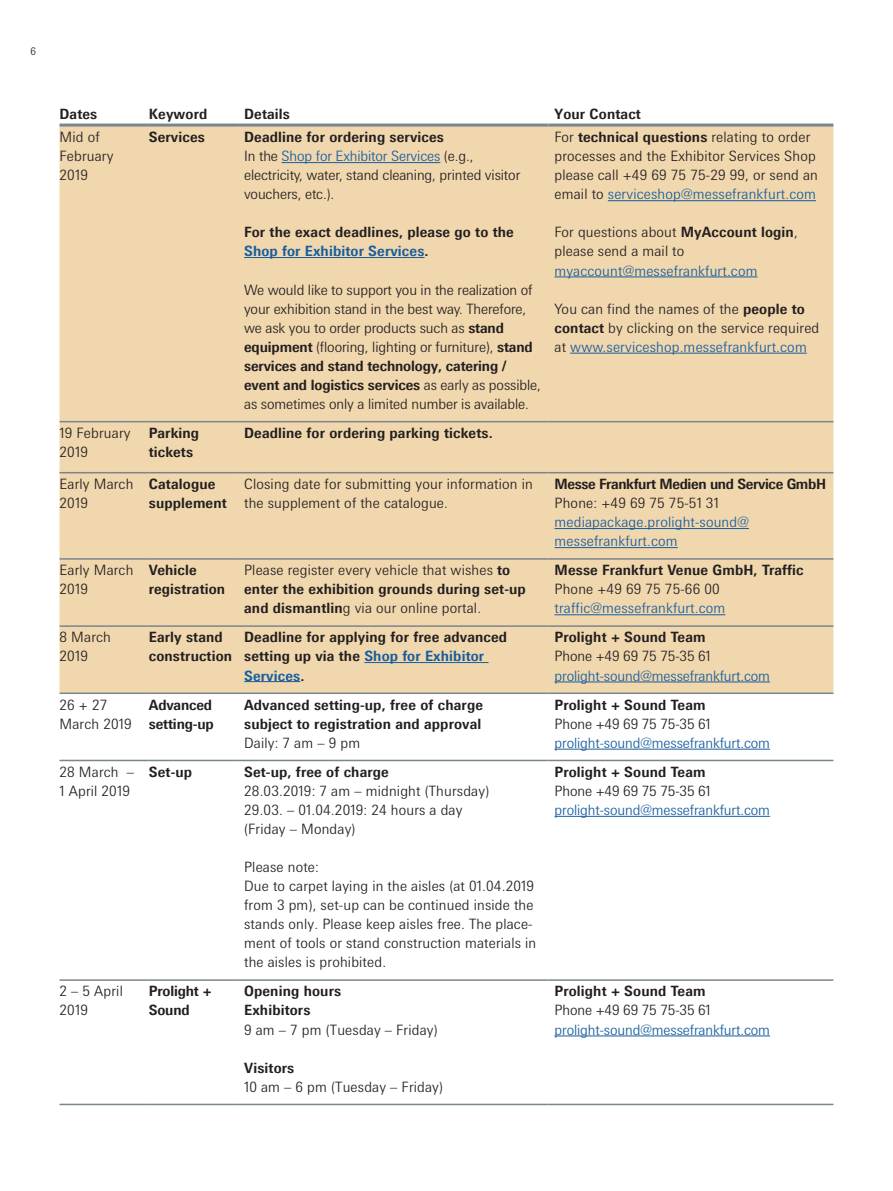
<style>
.page{position:relative;width:893px;height:1191px;background:#fff}
.page>*{position:absolute;margin:0;border:0;box-sizing:border-box;transform-origin:0 0}
.t1{font:300 14.25px/19px "Messe Univers";letter-spacing:.01em;color:#231f20}
.t2{font:700 14.25px/19px "Messe Univers";letter-spacing:.01em;color:#231f20}
.t3{font:300 14.25px/19px "Messe Univers";letter-spacing:-.01em;color:#231f20}
.t4{font:300 14.25px "Messe Univers";letter-spacing:-.01em;color:#175d9e}
.t5{font:300 14.25px/19px "Messe Univers";letter-spacing:.01em;color:#175d9e}
.t6{font:700 14.25px "Messe Univers";letter-spacing:-.025em;color:#231f20}
.t7{font:700 14.25px/19px "Messe Univers";letter-spacing:-.01em;color:#231f20}
.t8{font:300 10.5px "Messe Univers";color:#231f20}
.s1{font-weight:700}
.s2{color:#175d9e}
</style>
<div class="page">
<div style="left:60px;top:127px;width:773px;height:565px;background:#f0d7ae"></div>
<hr style="left:60px;top:421px;width:89px;height:1px;background:#7a868d">
<hr style="left:149px;top:421px;width:89px;height:1px;background:#7a868d">
<hr style="left:238px;top:421px;width:311px;height:1px;background:#7a868d">
<hr style="left:549px;top:421px;width:284px;height:1px;background:#7a868d">
<hr style="left:60px;top:472px;width:89px;height:1px;background:#7a868d">
<hr style="left:149px;top:472px;width:89px;height:1px;background:#7a868d">
<hr style="left:238px;top:472px;width:311px;height:1px;background:#7a868d">
<hr style="left:549px;top:472px;width:284px;height:1px;background:#7a868d">
<hr style="left:60px;top:558px;width:89px;height:1px;background:#7a868d">
<hr style="left:149px;top:558px;width:89px;height:1px;background:#7a868d">
<hr style="left:238px;top:558px;width:311px;height:1px;background:#7a868d">
<hr style="left:549px;top:558px;width:284px;height:1px;background:#7a868d">
<hr style="left:60px;top:625px;width:89px;height:2px;background:#7a868d">
<hr style="left:149px;top:625px;width:89px;height:2px;background:#7a868d">
<hr style="left:238px;top:625px;width:311px;height:2px;background:#7a868d">
<hr style="left:549px;top:625px;width:284px;height:2px;background:#7a868d">
<hr style="left:60px;top:692px;width:89px;height:2px;background:#7a868d">
<hr style="left:149px;top:692px;width:89px;height:2px;background:#7a868d">
<hr style="left:238px;top:692px;width:311px;height:2px;background:#7a868d">
<hr style="left:549px;top:692px;width:284px;height:2px;background:#7a868d">
<hr style="left:60px;top:759px;width:89px;height:2px;background:#7a868d">
<hr style="left:149px;top:759px;width:89px;height:2px;background:#7a868d">
<hr style="left:238px;top:759px;width:311px;height:2px;background:#7a868d">
<hr style="left:549px;top:759px;width:284px;height:2px;background:#7a868d">
<hr style="left:60px;top:979px;width:89px;height:1px;background:#7a868d">
<hr style="left:149px;top:979px;width:89px;height:1px;background:#7a868d">
<hr style="left:238px;top:979px;width:311px;height:1px;background:#7a868d">
<hr style="left:549px;top:979px;width:284px;height:1px;background:#7a868d">
<hr style="left:60px;top:1103px;width:89px;height:2px;background:#7a868d">
<hr style="left:149px;top:1103px;width:89px;height:2px;background:#7a868d">
<hr style="left:238px;top:1103px;width:311px;height:2px;background:#7a868d">
<hr style="left:549px;top:1103px;width:284px;height:2px;background:#7a868d">
<hr style="left:60px;top:124px;width:89px;height:3px;background:#7a868d">
<hr style="left:149px;top:124px;width:89px;height:3px;background:#7a868d">
<hr style="left:238px;top:124px;width:311px;height:3px;background:#7a868d">
<hr style="left:549px;top:124px;width:284px;height:3px;background:#7a868d">
<hr style="left:282px;top:162px;width:158px;height:1px;background:#175d9e">
<hr style="left:244px;top:257px;width:181px;height:1px;background:#175d9e">
<hr style="left:608px;top:200px;width:208px;height:1px;background:#175d9e">
<hr style="left:555px;top:276px;width:203px;height:1px;background:#175d9e">
<hr style="left:570px;top:353px;width:237px;height:1px;background:#175d9e">
<hr style="left:555px;top:528px;width:194px;height:1px;background:#175d9e">
<hr style="left:555px;top:547px;width:123px;height:1px;background:#175d9e">
<hr style="left:555px;top:614px;width:170px;height:1px;background:#175d9e">
<hr style="left:364px;top:662px;width:125px;height:1px;background:#175d9e">
<hr style="left:244px;top:681px;width:56px;height:1px;background:#175d9e">
<hr style="left:555px;top:681px;width:215px;height:1px;background:#175d9e">
<hr style="left:555px;top:749px;width:215px;height:1px;background:#175d9e">
<hr style="left:555px;top:816px;width:215px;height:1px;background:#175d9e">
<hr style="left:555px;top:1035px;width:215px;height:1px;background:#175d9e">
<p class="t8" style="left:31px;top:45px;width:7px">6</p>
<p class="t2" style="left:60px;top:104px;width:39px">Dates</p>
<p class="t2" style="left:149px;top:104px;width:60px">Keyword</p>
<p class="t2" style="left:244px;top:104px;width:47px">Details</p>
<p class="t2" style="left:555px;top:104px;width:88px">Your Contact</p>
<p class="t1" style="left:60px;top:127px;width:55px">Mid of<br>February<br>2019</p>
<p class="t2" style="left:149px;top:127px;width:58px">Services</p>
<p class="t3" style="left:244px;top:127px;width:278px"><span class="s1">Deadline for ordering services<br></span>In the <span class="s2">Shop for Exhibitor Services</span> (e.g., electricity, water, stand cleaning, printed visitor vouchers, etc.).</p>
<p class="t2" style="left:244px;top:223px;width:271px">For the exact deadlines, please go to the<br><span class="s2">Shop for Exhibitor Services</span>.</p>
<p class="t3" style="left:244px;top:280px;width:298px">We would like to support you in the realization of your exhibition stand in the best way. Therefore, we ask you to order products such as <span class="s1">stand equipment</span> (flooring, lighting or furniture), <span class="s1">stand services and stand technology, catering / event and logistics services</span> as early as possible, as sometimes only a limited number is available.</p>
<p class="t1" style="left:555px;top:127px;width:265px">For <span class="s1">technical questions</span> relating to order processes and the Exhibitor Services Shop please call +49 69 75 75-29 99, or send an email to <span class="s2">serviceshop@messefrankfurt.com</span></p>
<p class="t1" style="left:555px;top:223px;width:245px">For questions about <span class="s1">MyAccount login</span>, please send a mail to</p>
<p class="t5" style="left:555px;top:261px;width:205px">myaccount@messefrankfurt.com</p>
<p class="t1" style="left:555px;top:299px;width:266px">You can find the names of the <span class="s1">people to contact</span> by clicking on the service required at <span class="s2">www.serviceshop.messefrankfurt.com</span></p>
<p class="t1" style="left:60px;top:423px;width:73px">19 February<br>2019</p>
<p class="t2" style="left:149px;top:423px;width:52px">Parking tickets</p>
<p class="t2" style="left:244px;top:423px;width:250px">Deadline for ordering parking tickets.</p>
<p class="t1" style="left:60px;top:474px;width:75px">Early March<br>2019</p>
<p class="t2" style="left:149px;top:474px;width:80px">Catalogue supplement</p>
<p class="t1" style="left:244px;top:474px;width:290px">Closing date for submitting your information in the supplement of the catalogue.</p>
<p class="t6" style="left:555px;top:475px;width:273px">Messe Frankfurt Medien und Service GmbH</p>
<p class="t1" style="left:555px;top:493px;width:166px">Phone: +49 69 75 75-51 31</p>
<p class="t5" style="left:555px;top:512px;width:196px">mediapackage.prolight-sound@ messefrankfurt.com</p>
<p class="t1" style="left:60px;top:560px;width:75px">Early March<br>2019</p>
<p class="t2" style="left:149px;top:560px;width:78px">Vehicle registration</p>
<p class="t1" style="left:244px;top:560px;width:283px">Please register every vehicle that wishes <span class="s1">to enter the exhibition grounds during set-up and dismantlin</span>g via our online portal.</p>
<p class="t2" style="left:555px;top:560px;width:251px">Messe Frankfurt Venue GmbH, Traffic</p>
<p class="t1" style="left:555px;top:579px;width:167px">Phone +49 69 75 75-66 00</p>
<p class="t5" style="left:555px;top:598px;width:172px">traffic@messefrankfurt.com</p>
<p class="t1" style="left:60px;top:627px;width:53px">8 March<br>2019</p>
<p class="t2" style="left:149px;top:627px;width:85px">Early stand construction</p>
<p class="t2" style="left:244px;top:627px;width:265px">Deadline for applying for free advanced setting up via the <span class="s2">Shop for Exhibitor<br>Services</span>.</p>
<p class="t2" style="left:555px;top:627px;width:153px">Prolight + Sound Team</p>
<p class="t3" style="left:555px;top:646px;width:158px">Phone +49 69 75 75-35 61</p>
<p class="t4" style="left:555px;top:666px;width:217px">prolight-sound@messefrankfurt.com</p>
<p class="t1" style="left:60px;top:695px;width:74px">26 + 27<br>March 2019</p>
<p class="t7" style="left:149px;top:695px;width:66px">Advanced setting-up</p>
<p class="t2" style="left:244px;top:695px;width:240px">Advanced setting-up, free of charge subject to registration and approval</p>
<p class="t1" style="left:244px;top:733px;width:118px">Daily: 7 am – 9 pm</p>
<p class="t1" style="left:60px;top:762px;width:76px">28 March –<br>1 April 2019</p>
<p class="t2" style="left:149px;top:762px;width:45px">Set-up</p>
<p class="t2" style="left:244px;top:762px;width:146px">Set-up, free of charge</p>
<p class="t1" style="left:244px;top:781px;width:247px">28.03.2019: 7 am – midnight (Thursday)<br>29.03. – 01.04.2019: 24 hours a day (Friday – Monday)</p>
<p class="t1" style="left:244px;top:857px;width:294px">Please note:<br>Due to carpet laying in the aisles (at 01.04.2019 from 3 pm), set-up can be continued inside the stands only. Please keep aisles free. The place&shy;ment of tools or stand construction materials in the aisles is prohibited.</p>
<p class="t1" style="left:60px;top:981px;width:65px">2 – 5 April<br>2019</p>
<p class="t7" style="left:149px;top:981px;width:64px">Prolight +<br>Sound</p>
<p class="t2" style="left:244px;top:981px;width:99px">Opening hours<br>Exhibitors</p>
<p class="t1" style="left:244px;top:1019px;width:195px">9 am – 7 pm (Tuesday – Friday)</p>
<p class="t2" style="left:244px;top:1057px;width:52px">Visitors</p>
<p class="t1" style="left:244px;top:1076px;width:200px">10 am – 6 pm (Tuesday – Friday)</p>
<p class="t2" style="left:555px;top:695px;width:153px">Prolight + Sound Team</p>
<p class="t3" style="left:555px;top:714px;width:158px">Phone +49 69 75 75-35 61</p>
<p class="t4" style="left:555px;top:734px;width:217px">prolight-sound@messefrankfurt.com</p>
<p class="t2" style="left:555px;top:762px;width:153px">Prolight + Sound Team</p>
<p class="t3" style="left:555px;top:781px;width:158px">Phone +49 69 75 75-35 61</p>
<p class="t4" style="left:555px;top:801px;width:217px">prolight-sound@messefrankfurt.com</p>
<p class="t2" style="left:555px;top:981px;width:153px">Prolight + Sound Team</p>
<p class="t3" style="left:555px;top:1000px;width:158px">Phone +49 69 75 75-35 61</p>
<p class="t4" style="left:555px;top:1020px;width:217px">prolight-sound@messefrankfurt.com</p>
</div>
